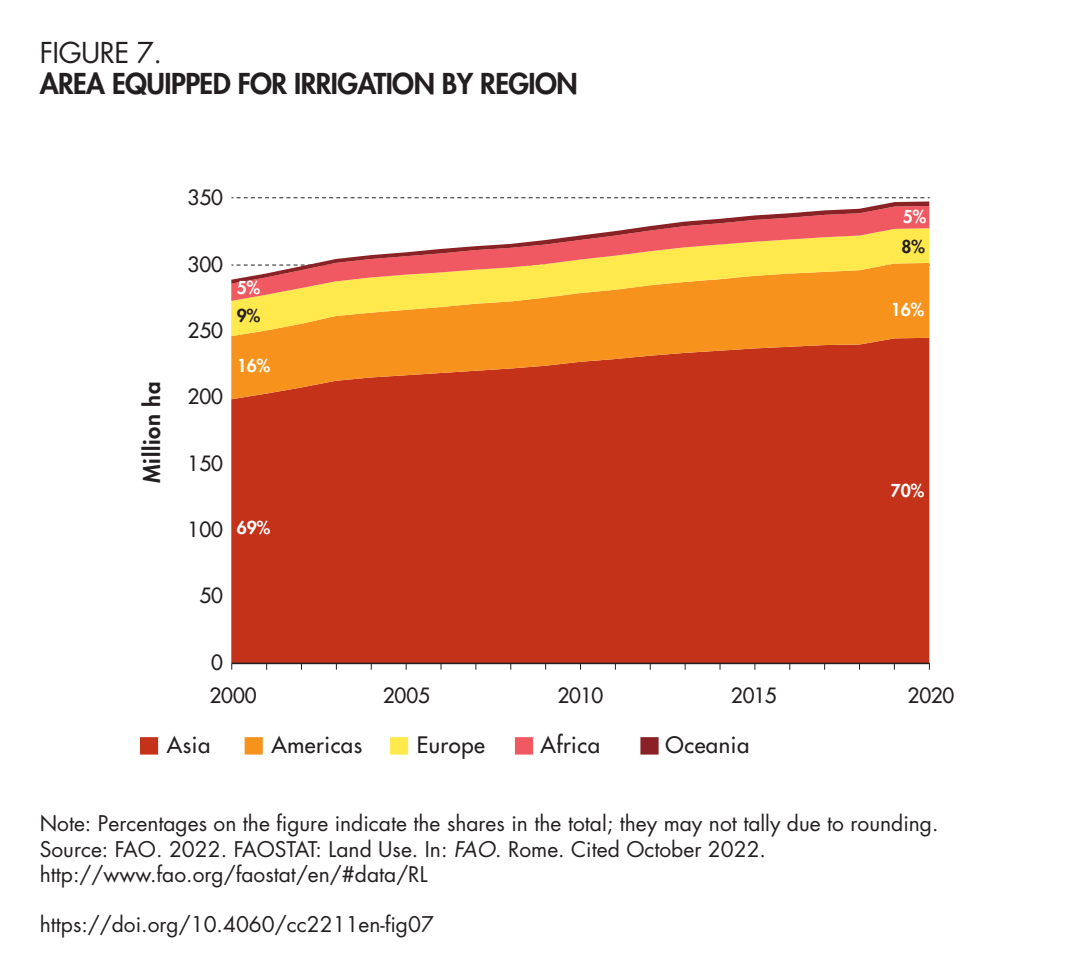
<style>
.page{position:relative;width:1092px;height:973px;background:#fff}
.page>*{position:absolute;margin:0;border:0;box-sizing:border-box;transform-origin:0 0}
.Figure_Title{font:800 28px "Futura Std";letter-spacing:-.02em;color:#231f20}
.Figure_No{font:28px "Futura Std";letter-spacing:-.02em;color:#231f20}
.t1{font:500 22.05px "Futura Std";letter-spacing:.025em;color:#231f20}
.t2{font:800 22.05px "Futura Std";letter-spacing:.035em;color:#231f20}
.t3{font:21px "Futura Std";color:#231f20}
.t4{font:500 20.3px "Futura Std";color:#231f20}
.t5{font:800 17.15px "Futura Std";color:#fff}
.t6{font:800 17.15px "Futura Std";color:#231f20}
.s1{font-style:italic}
</style>
<div class="page">
<svg style="left:231px;top:197px;width:698px;height:1px"></svg>
<div style="left:231px;top:399px;width:698px;height:263px;background:#c5321a"></div>
<svg style="left:231px;top:336px;width:698px;height:63px;background:#da5c1c"></svg>
<svg style="left:231px;top:301px;width:698px;height:35px;background:#f8a125"></svg>
<svg style="left:231px;top:283px;width:698px;height:18px;background:#fab538"></svg>
<svg style="left:231px;top:201px;width:698px;height:82px"></svg>
<div style="left:141px;top:738px;width:15px;height:14px;background:#c5321a"></div>
<div style="left:140px;top:737px;width:18px;height:17px;border:3px solid #c5321a"></div>
<div style="left:246px;top:738px;width:15px;height:14px;background:#f7931d"></div>
<div style="left:244px;top:737px;width:19px;height:17px;border:3px solid #f7931d"></div>
<div style="left:391px;top:738px;width:15px;height:14px;background:#ffe94d"></div>
<div style="left:390px;top:737px;width:18px;height:17px;border:3px solid #ffe94d"></div>
<div style="left:516px;top:738px;width:15px;height:14px;background:#f05961"></div>
<div style="left:515px;top:737px;width:18px;height:17px;border:3px solid #f05961"></div>
<div style="left:642px;top:738px;width:15px;height:14px;background:#8a2124"></div>
<div style="left:640px;top:737px;width:18px;height:17px;border:3px solid #8a2124"></div>
<hr style="left:231px;top:662px;width:698px;height:2px;background:#231f20">
<p class="Figure_No" style="left:40px;top:35px;width:124px">FIGURE 7.</p>
<p class="Figure_Title" style="left:40px;top:66px;width:539px">AREA EQUIPPED FOR IRRIGATION BY REGION</p>
<p class="t2" style="left:138px;top:483px;width:103px;rotate:-90deg">Million ha</p>
<p class="t4" style="left:187px;top:185px;width:37px">350</p>
<p class="t4" style="left:187px;top:251px;width:37px">300</p>
<p class="t4" style="left:187px;top:318px;width:37px">250</p>
<p class="t4" style="left:187px;top:384px;width:37px">200</p>
<p class="t5" style="left:237px;top:276px;width:25px">5%</p>
<p class="t6" style="left:237px;top:304px;width:25px">9%</p>
<p class="t5" style="left:237px;top:355px;width:35px">16%</p>
<p class="t4" style="left:187px;top:450px;width:37px">150</p>
<p class="t4" style="left:187px;top:516px;width:37px">100</p>
<p class="t5" style="left:237px;top:516px;width:35px">69%</p>
<p class="t4" style="left:199px;top:583px;width:25px">50</p>
<p class="t4" style="left:211px;top:649px;width:13px">0</p>
<p class="t5" style="left:902px;top:205px;width:25px">5%</p>
<p class="t6" style="left:901px;top:235px;width:25px">8%</p>
<p class="t5" style="left:890px;top:299px;width:35px">16%</p>
<p class="t5" style="left:890px;top:479px;width:35px">70%</p>
<p class="t4" style="left:209px;top:682px;width:49px">2000</p>
<p class="t4" style="left:383px;top:682px;width:49px">2005</p>
<p class="t4" style="left:557px;top:682px;width:47px">2010</p>
<p class="t4" style="left:730px;top:682px;width:47px">2015</p>
<p class="t4" style="left:907px;top:682px;width:48px">2020</p>
<p class="t1" style="left:167px;top:731px;width:45px">Asia</p>
<p class="t1" style="left:271px;top:731px;width:92px">Americas</p>
<p class="t1" style="left:416px;top:731px;width:70px">Europe</p>
<p class="t1" style="left:540px;top:731px;width:61px">Africa</p>
<p class="t1" style="left:665px;top:731px;width:85px">Oceania</p>
<p class="t3" style="left:40px;top:810px;width:900px">Note: Percentages on the figure indicate the shares in the total; they may not tally due to rounding.</p>
<p class="t3" style="left:40px;top:835px;width:727px">Source: FAO. 2022. FAOSTAT: Land Use. In: <span class="s1">FAO</span>. Rome. Cited October 2022.</p>
<p class="t3" style="left:40px;top:860px;width:389px">http://www.fao.org/faostat/en/#data/RL</p>
<p class="t3" style="left:40px;top:911px;width:396px">https://doi.org/10.4060/cc2211en-fig07</p>
</div>
